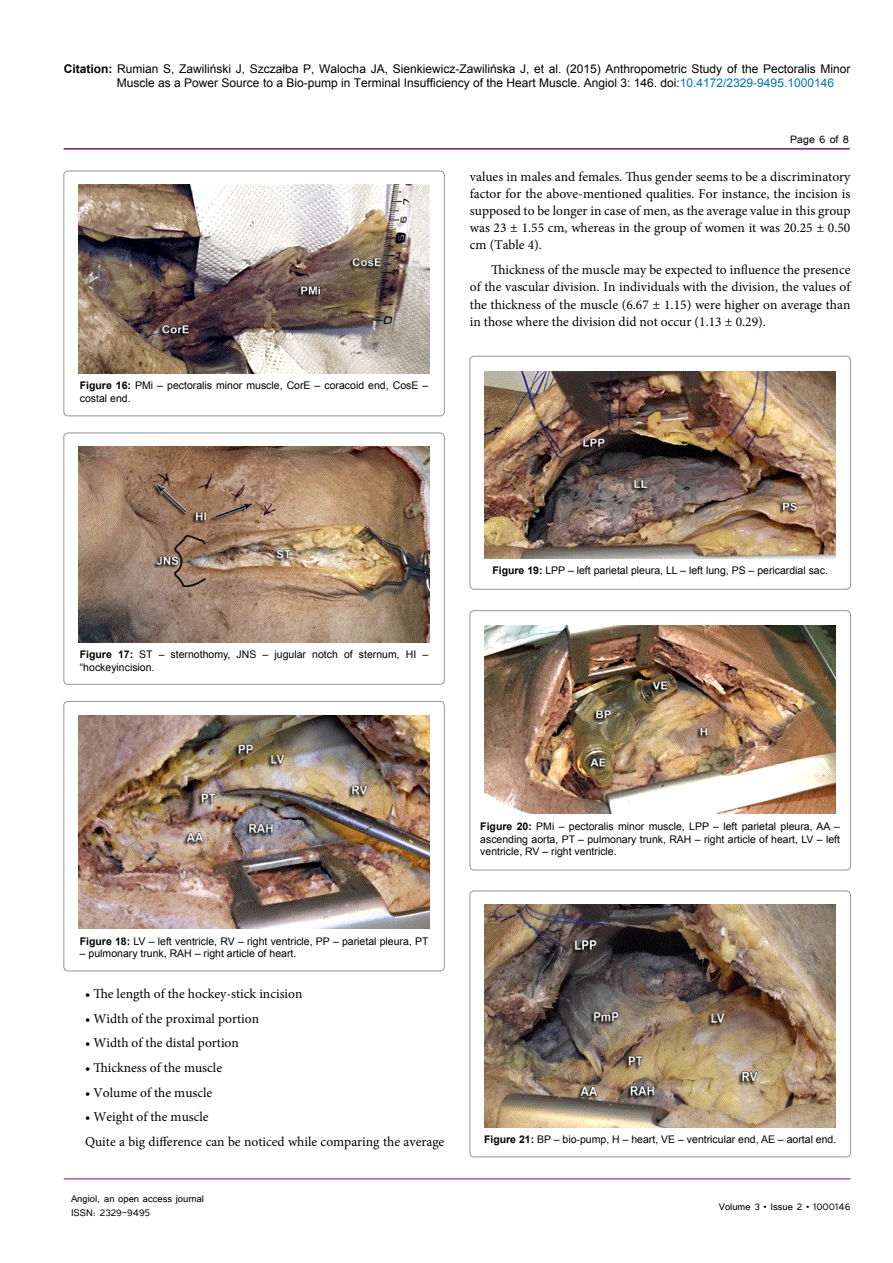
<style>
.page{position:relative;width:893px;height:1263px;background:#fff}
.page>*{position:absolute;margin:0;border:0;box-sizing:border-box;transform-origin:0 0}
.t1{font:13.5px/17px "Minion Pro";color:#000;text-align:justify}
.t2{font:13.5px "Tunga";color:#000}
.t3{font:12px/14.4px "Arial";color:#000}
.t4{font:12px/14.4px "Tunga";color:#000}
.t5{font:10.5px/12.6px "Arial";color:#000}
.s1{font-weight:700}
.s2{color:#0072bc}
</style>
<div class="page">
<hr style="left:64px;top:148px;width:786px;height:2px;background:#741472">
<hr style="left:64px;top:1179px;width:786px;height:1px;background:#741472">
<div style="left:64px;top:171px;width:380px;height:245px;border:1px solid #939598;border-radius:4px"></div>
<img style="left:78px;top:185px;width:352px;height:188px">
<div style="left:64px;top:433px;width:380px;height:251px;border:1px solid #939598;border-radius:4px"></div>
<img style="left:78px;top:446px;width:352px;height:196px">
<div style="left:64px;top:701px;width:380px;height:270px;border:1px solid #939598;border-radius:4px"></div>
<img style="left:78px;top:715px;width:352px;height:213px">
<div style="left:470px;top:356px;width:380px;height:233px;border:1px solid #939598;border-radius:4px"></div>
<img style="left:484px;top:371px;width:352px;height:187px">
<div style="left:470px;top:611px;width:380px;height:259px;border:1px solid #939598;border-radius:4px"></div>
<img style="left:484px;top:625px;width:352px;height:189px">
<div style="left:470px;top:891px;width:380px;height:266px;border:1px solid #939598;border-radius:4px"></div>
<img style="left:484px;top:905px;width:352px;height:222px">
<p class="t3" style="left:117px;top:61px;width:735px;text-indent:-53px"><span class="s1">Citation:</span> Rumian S, Zawiliński J, Szczałba P, Walocha JA, Sienkiewicz-Zawilińska J, et al. (2015) Anthropometric Study of the Pectoralis Minor<br>Muscle as a Power Source to a Bio-pump in Terminal Insufficiency of the Heart Muscle. Angiol 3: 146. doi:<span class="s2">10.4172/2329-9495.1000146</span></p>
<p class="t2" style="left:790px;top:131px;width:60px">Page 6 of 8</p>
<p class="t5" style="left:80px;top:380px;width:350px"><span class="s1">Figure 16:</span> PMi – pectoralis minor muscle, CorE – coracoid end, CosE – costal end.</p>
<p class="t1" style="left:470px;top:168px;width:382px">values in males and females. Thus gender seems to be a discriminatory factor for the above-mentioned qualities. For instance, the incision is supposed to be longer in case of men, as the average value in this group was 23 ± 1.55 cm, whereas in the group of women it was 20.25 ± 0.50 cm (Table 4).</p>
<p class="t1" style="left:470px;top:262px;width:382px;text-indent:21px">Thickness of the muscle may be expected to influence the presence of the vascular division. In individuals with the division, the values of the thickness of the muscle (6.67 ± 1.15) were higher on average than in those where the division did not occur (1.13 ± 0.29).</p>
<p class="t5" style="left:80px;top:648px;width:350px"><span class="s1">Figure 17:</span> ST – sternothomy, JNS – jugular notch of sternum, HI – “hockeyincision.</p>
<p class="t5" style="left:492px;top:564px;width:337px"><span class="s1">Figure 19:</span> LPP – left parietal pleura, LL – left lung, PS – pericardial sac.</p>
<p class="t5" style="left:80px;top:935px;width:350px"><span class="s1">Figure 18:</span> LV – left ventricle, RV – right ventricle, PP – parietal pleura, PT</p>
<p class="t5" style="left:80px;top:947px;width:218px">– pulmonary trunk, RAH – right article of heart.</p>
<p class="t1" style="left:85px;top:985px;width:219px">• The length of the hockey-stick incision</p>
<p class="t1" style="left:85px;top:1010px;width:176px">• Width of the proximal portion</p>
<p class="t1" style="left:85px;top:1034px;width:155px">• Width of the distal portion</p>
<p class="t1" style="left:85px;top:1059px;width:139px">• Thickness of the muscle</p>
<p class="t1" style="left:85px;top:1084px;width:129px">• Volume of the muscle</p>
<p class="t1" style="left:85px;top:1105px;width:361px;line-height:24.8px">• Weight of the muscle<br>Quite a big difference can be noticed while comparing the average</p>
<p class="t4" style="left:71px;top:1190px;width:135px">Angiol, an open access journal<br>ISSN: 2329-9495</p>
<p class="t5" style="left:480px;top:820px;width:361px;text-align:justify"><span class="s1">Figure 20:</span> PMi – pectoralis minor muscle, LPP – left parietal pleura, AA – ascending aorta, PT – pulmonary trunk, RAH – right article of heart, LV – left ventricle, RV – right ventricle.</p>
<p class="t5" style="left:484px;top:1133px;width:354px"><span class="s1">Figure 21:</span> BP – bio-pump, H – heart, VE – ventricular end, AE – aortal end.</p>
<p class="t4" style="left:719px;top:1199px;width:133px">Volume 3 • Issue 2 • 1000146</p>
</div>
